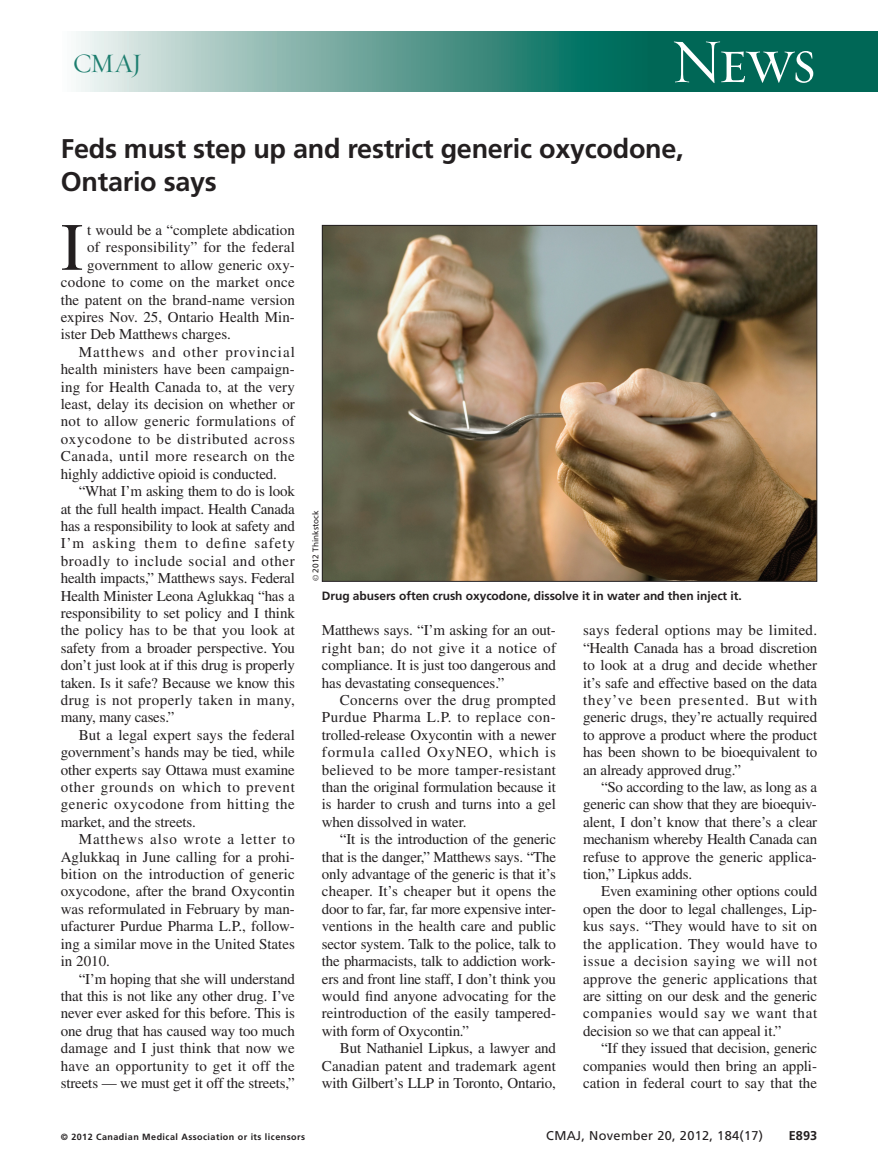
<style>
.page{position:relative;width:878px;height:1175px;background:#fff}
.page>*{position:absolute;margin:0;border:0;box-sizing:border-box;transform-origin:0 0}
.t1{font:67.5px "Times LT Std";color:#231f20}
.t2{font:63px "Requiem Display HTF Small Caps";color:#fff}
.t3{font:700 27px/33px "Frutiger LT Std";letter-spacing:-.01em;color:#231f20}
.t4{font:27px "Requiem Display HTF Roman";color:#1d7e6f}
.t5{font:15px/17.4px "Times LT Std";color:#231f20;text-align:justify}
.t6{font:15px "Times LT Std";letter-spacing:.04em;color:#231f20}
.t7{font:15px "Times LT Std";letter-spacing:.035em;color:#231f20}
.t8{font:15px "Times LT Std";letter-spacing:.025em;color:#231f20}
.t9{font:15px "Times LT Std";letter-spacing:.06em;color:#231f20}
.t10{font:15px "Times LT Std";letter-spacing:.02em;color:#231f20}
.t11{font:15px "Times LT Std";letter-spacing:.045em;color:#231f20}
.t12{font:15px "Times LT Std";letter-spacing:.05em;color:#231f20}
.t13{font:15px "Times LT Std";letter-spacing:.065em;color:#231f20}
.t14{font:12.75px "Frutiger LT Std";letter-spacing:.025em;color:#231f20}
.t15{font:700 12.75px "Frutiger LT Std";color:#231f20}
.t16{font:700 12px "Frutiger LT Std";letter-spacing:-.005em;color:#231f20}
.t17{font:700 9px "Frutiger LT Std";letter-spacing:.05em;color:#231f20}
.t18{font:8.25px "Frutiger LT Std";color:#231f20}
.s1{font-family:"Times"}
</style>
<div class="page">
<div style="left:618px;top:32px;width:260px;height:60px;background:#006756"></div>
<div style="left:61px;top:32px;width:586px;height:60px;background:linear-gradient(to right,#f5f3f2,#006150)"></div>
<img style="left:324px;top:227px;width:491px;height:353px">
<h3 class="t4" style="left:73px;top:47px;width:71px">CMAJ</h3>
<h2 class="t2" style="left:670px;top:23px;width:147px">News</h2>
<h3 class="t3" style="left:61px;top:134px;width:624px">Feds must step up and restrict generic oxycodone,<br>Ontario says</h3>
<h1 class="t1" style="left:61px;top:224px;width:24px">I</h1>
<p class="t5" style="left:87px;top:223px;width:209px">t would be a “complete abdication</p>
<p class="t5" style="left:87px;top:240px;width:209px">of responsibility” for the federal</p>
<p class="t5" style="left:87px;top:258px;width:209px">government to allow generic oxy-</p>
<p class="t8" style="left:61px;top:277px;width:235px">codone to come on the market once</p>
<p class="t5" style="left:61px;top:292px;width:236px">the patent on the brand-name version</p>
<p class="t5" style="left:61px;top:310px;width:236px">expires Nov. 25, Ontario Health Min-</p>
<p class="t5" style="left:61px;top:327px;width:172px">ister Deb Matthews charges.</p>
<p class="t13" style="left:79px;top:346px;width:217px">Matthews and other provincial</p>
<p class="t5" style="left:61px;top:362px;width:235px">health ministers have been campaign-</p>
<p class="t5" style="left:61px;top:379px;width:236px">ing for Health Canada to, at the very</p>
<p class="t5" style="left:61px;top:397px;width:235px">least, delay its decision on whether or</p>
<p class="t10" style="left:61px;top:416px;width:235px">not to allow generic formulations of</p>
<p class="t11" style="left:61px;top:433px;width:236px">oxycodone to be distributed across</p>
<p class="t6" style="left:61px;top:451px;width:235px">Canada, until more research on the</p>
<p class="t5" style="left:61px;top:466px;width:218px">highly addictive opioid is conducted.</p>
<p class="t5" style="left:79px;top:484px;width:218px">“What I’m asking them to do is look</p>
<p class="t5" style="left:61px;top:501px;width:235px">at the full health impact. Health Canada</p>
<p class="t5" style="left:61px;top:519px;width:235px">has a responsibility to look at safety and</p>
<p class="t9" style="left:61px;top:538px;width:236px">I’m asking them to define safety</p>
<p class="t6" style="left:61px;top:555px;width:236px">broadly to include social and other</p>
<p class="t5" style="left:61px;top:571px;width:235px">health impacts,” Matthews says. Federal</p>
<p class="t5" style="left:61px;top:588px;width:235px">Health Minister Leona Aglukkaq “has a</p>
<p class="t5" style="left:61px;top:606px;width:236px">responsibility to set policy and I think</p>
<p class="t5" style="left:61px;top:623px;width:236px">the policy has to be that you look at</p>
<p class="t5" style="left:61px;top:640px;width:236px">safety from a broader perspective. You</p>
<p class="t5" style="left:61px;top:658px;width:235px">don’t just look at if this drug is properly</p>
<p class="t5" style="left:61px;top:675px;width:236px">taken. Is it safe? Because we know this</p>
<p class="t7" style="left:61px;top:694px;width:236px">drug is not properly taken in many,</p>
<p class="t5" style="left:61px;top:710px;width:115px">many, many cases.”</p>
<p class="t5" style="left:79px;top:727px;width:217px">But a legal expert says the federal</p>
<p class="t5" style="left:61px;top:745px;width:236px">government’s hands may be tied, while</p>
<p class="t5" style="left:61px;top:762px;width:236px">other experts say Ottawa must examine</p>
<p class="t12" style="left:61px;top:781px;width:235px">other grounds on which to prevent</p>
<p class="t7" style="left:61px;top:799px;width:236px">generic oxycodone from hitting the</p>
<p class="t5" style="left:61px;top:814px;width:137px">market, and the streets.</p>
<p class="t9" style="left:79px;top:834px;width:217px">Matthews also wrote a letter to</p>
<p class="t5" style="left:61px;top:849px;width:235px">Aglukkaq in June calling for a prohi-</p>
<p class="t5" style="left:61px;top:867px;width:236px">bition on the introduction of generic</p>
<p class="t5" style="left:61px;top:884px;width:236px">oxycodone, after the brand Oxycontin</p>
<p class="t5" style="left:61px;top:901px;width:236px">was reformulated in February by man-</p>
<p class="t5" style="left:61px;top:919px;width:236px">ufacturer Purdue Pharma L.P., follow-</p>
<p class="t5" style="left:61px;top:936px;width:235px">ing a similar move in the United States</p>
<p class="t5" style="left:61px;top:954px;width:51px">in 2010.</p>
<p class="t5" style="left:79px;top:971px;width:217px">“I’m hoping that she will understand</p>
<p class="t5" style="left:61px;top:988px;width:235px">that this is not like any other drug. I’ve</p>
<p class="t5" style="left:61px;top:1006px;width:235px">never ever asked for this before. This is</p>
<p class="t5" style="left:61px;top:1023px;width:235px">one drug that has caused way too much</p>
<p class="t5" style="left:61px;top:1041px;width:236px">damage and I just think that now we</p>
<p class="t8" style="left:61px;top:1060px;width:235px">have an opportunity to get it off the</p>
<p class="t5" style="left:61px;top:1075px;width:235px">streets — we must get it off the streets,”</p>
<p class="t18" style="left:312px;top:581px;width:72px;rotate:-90deg"><span class="s1">©</span> 2012 Thinkstock</p>
<p class="t16" style="left:322px;top:591px;width:421px">Drug abusers often crush oxycodone, dissolve it in water and then inject it.</p>
<p class="t5" style="left:322px;top:623px;width:236px">Matthews says. “I’m asking for an out&shy;right ban; do not give it a notice of compliance. It is just too dangerous and has devastating consequences.”</p>
<p class="t5" style="left:322px;top:693px;width:236px;text-indent:18px">Concerns over the drug prompted Purdue Pharma L.P. to replace con&shy;trolled-release Oxycontin with a newer formula called OxyNEO, which is believed to be more tamper-resistant than the original formulation because it is harder to crush and turns into a gel when dissolved in water.</p>
<p class="t5" style="left:322px;top:832px;width:236px;text-indent:18px">“It is the introduction of the generic that is the danger,” Matthews says. “The only advantage of the generic is that it’s cheaper. It’s cheaper but it opens the door to far, far, far more expensive inter&shy;ventions in the health care and public sector system. Talk to the police, talk to the pharmacists, talk to addiction work&shy;ers and front line staff, I don’t think you would find anyone advocating for the reintroduction of the easily tampered&shy;with form of Oxycontin.”</p>
<p class="t5" style="left:322px;top:1041px;width:236px;text-indent:18px">But Nathaniel Lipkus, a lawyer and Canadian patent and trademark agent with Gilbert’s LLP in Toronto, Ontario,</p>
<p class="t5" style="left:583px;top:623px;width:236px">says federal options may be limited. “Health Canada has a broad discretion to look at a drug and decide whether it’s safe and effective based on the data they’ve been presented. But with generic drugs, they’re actually required to approve a product where the product has been shown to be bioequivalent to an already approved drug.”</p>
<p class="t5" style="left:583px;top:780px;width:236px;text-indent:18px">“So according to the law, as long as a generic can show that they are bioequiv&shy;alent, I don’t know that there’s a clear mechanism whereby Health Canada can refuse to approve the generic applica&shy;tion,” Lipkus adds.</p>
<p class="t5" style="left:583px;top:884px;width:236px;text-indent:18px">Even examining other options could open the door to legal challenges, Lip&shy;kus says. “They would have to sit on the application. They would have to issue a decision saying we will not approve the generic applications that are sitting on our desk and the generic companies would say we want that decision so we that can appeal it.”</p>
<p class="t5" style="left:583px;top:1041px;width:236px;text-indent:18px">“If they issued that decision, generic companies would then bring an appli&shy;cation in federal court to say that the</p>
<p class="t17" style="left:61px;top:1132px;width:246px">© 2012 Canadian Medical Association or its licensors</p>
<p class="t14" style="left:546px;top:1130px;width:218px">CMAJ, November 20, 2012, 184(17)</p>
<p class="t15" style="left:788px;top:1130px;width:30px">E893</p>
</div>
